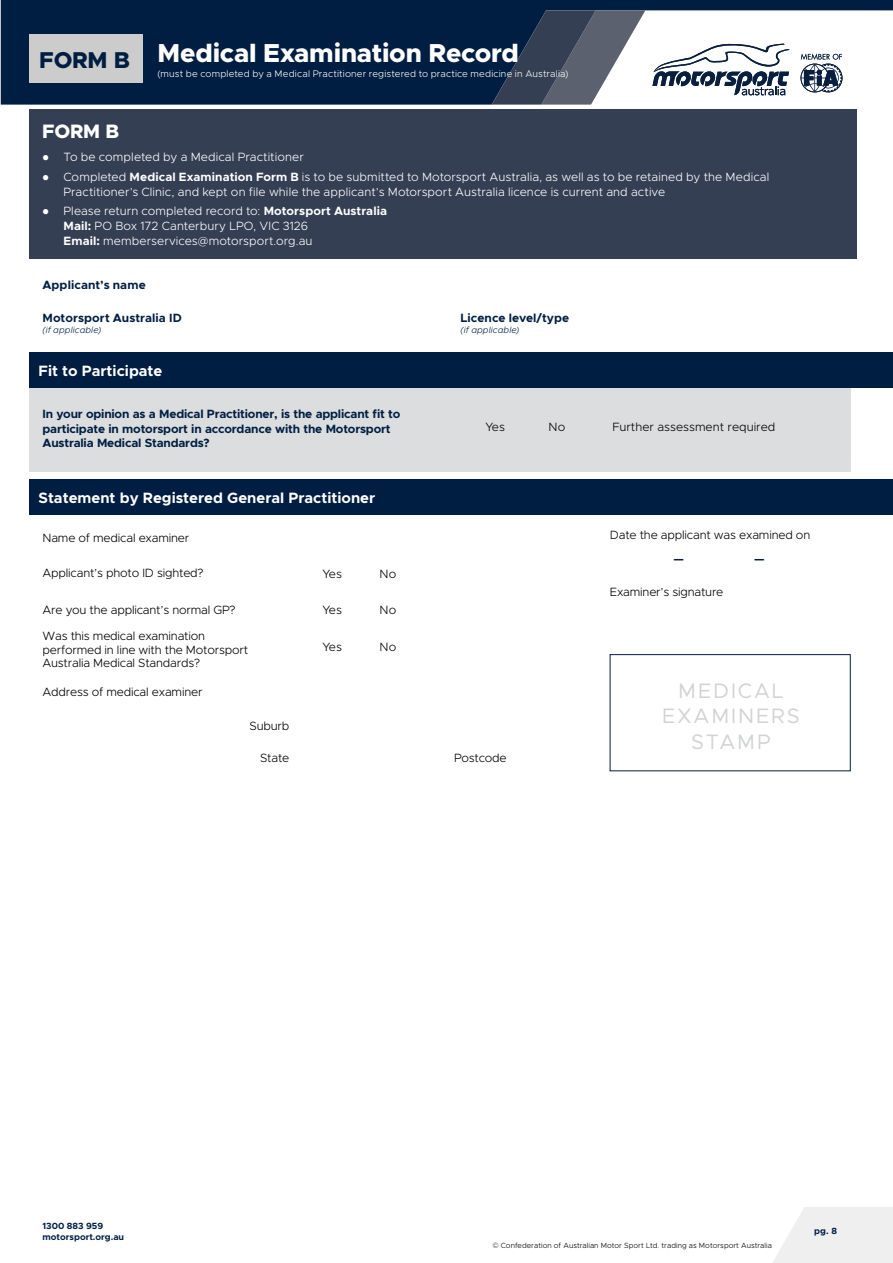
<style>
.page{position:relative;width:893px;height:1263px;background:#fff}
.page>*{position:absolute;margin:0;border:0;box-sizing:border-box;transform-origin:0 0}
.t1{font:800 26.1px "Metropolis";letter-spacing:-.01em;color:#fff}
.t2{font:800 22.95px "Metropolis";color:#001e42}
.t3{font:21px/25.2px "Metropolis";letter-spacing:.09em;color:#d1d3d4;text-align:center}
.t4{font:800 19.5px "Metropolis";color:#fff}
.t5{font:700 15px "Metropolis";color:#fff}
.t6{font:300 12px/15px "Metropolis";letter-spacing:.01em;color:#fff}
.t7{font:300 12px/13.5px "Metropolis";letter-spacing:-.015em;color:#000}
.t8{font:700 12px/14.4px "Metropolis";letter-spacing:-.015em;color:#001e42}
.t9{font:700 12px "Metropolis";letter-spacing:.01em;color:#001e42}
.t10{font:700 12px "Metropolis";letter-spacing:.005em;color:#001e42}
.t11{font:300 9.6px "Metropolis";letter-spacing:.015em;color:#fff}
.t12{font:700 9px/10.8px "Metropolis";color:#001e42}
.t13{font:italic 300 9px "Metropolis";letter-spacing:.015em;color:#001e42}
.t14{font:300 7.5px "Metropolis";color:#000}
.s1{font-family:"Helvetica";font-weight:400}
.s2{font-weight:700}
.s3{font-family:"Montserrat";font-style:italic}
</style>
<div class="page">
<svg style="left:773px;top:1207px;width:120px;height:56px"></svg>
<svg style="left:1px;top:0;width:892px;height:105px;fill:#001e42"></svg>
<svg style="left:492px;top:10px;width:153px;height:95px"></svg>
<div style="left:30px;top:34px;width:113px;height:49px;background:#ccc"></div>
<div style="left:30px;top:110px;width:827px;height:149px;background:#353f54"></div>
<div style="left:30px;top:479px;width:863px;height:36px;background:#001e42"></div>
<div style="left:610px;top:654px;width:240px;height:117px;border:1px solid #001e42"></div>
<div style="left:30px;top:385px;width:821px;height:86px;background:#dcddde"></div>
<div style="left:30px;top:352px;width:863px;height:35px;background:#001e42"></div>
<h2 class="t2" style="left:39px;top:46px;width:92px">FORM B</h2>
<h1 class="t1" style="left:158px;top:36px;width:363px">Medical Examination Record</h1>
<p class="t11" style="left:158px;top:68px;width:412px">(must be completed by a Medical Practitioner registered to practice medicine in Australia)</p>
<h3 class="t4" style="left:42px;top:119px;width:79px">FORM B</h3>
<p class="t6" style="left:42px;top:150px;width:263px"><span class="s1">●</span> To be completed by a Medical Practitioner</p>
<p class="t6" style="left:64px;top:169px;width:707px;text-indent:-21px"><span class="s1">●</span> Completed <span class="s2">Medical Examination Form B</span> is to be submitted to Motorsport Australia, as well as to be retained by the Medical<br>Practitioner’s Clinic, and kept on file while the applicant’s Motorsport Australia licence is current and active</p>
<p class="t6" style="left:64px;top:203px;width:325px;text-indent:-21px"><span class="s1">●</span> Please return completed record to: <span class="s2">Motorsport Australia<br>Mail:</span> PO Box 172 Canterbury LPO, VIC 3126<br><span class="s2">Email:</span> memberservices@motorsport.org.au</p>
<p class="t9" style="left:43px;top:277px;width:105px">Applicant’s name</p>
<p class="t9" style="left:43px;top:311px;width:141px">Motorsport Australia ID</p>
<p class="t13" style="left:43px;top:324px;width:60px">(if applicable)</p>
<p class="t10" style="left:461px;top:311px;width:110px">Licence level/type</p>
<p class="t13" style="left:461px;top:324px;width:60px">(if applicable)</p>
<p class="t5" style="left:39px;top:361px;width:125px">Fit to Participate</p>
<p class="t8" style="left:43px;top:407px;width:359px">In your opinion as a Medical Practitioner, is the applicant fit to participate in motorsport in accordance with the Motorsport<br>Australia Medical Standards?</p>
<p class="t5" style="left:39px;top:488px;width:338px">Statement by Registered General Practitioner</p>
<p class="t7" style="left:43px;top:531px;width:148px">Name of medical examiner</p>
<p class="t7" style="left:43px;top:566px;width:163px">Applicant’s photo ID sighted?</p>
<p class="t7" style="left:43px;top:603px;width:195px">Are you the applicant’s normal GP?</p>
<p class="t7" style="left:43px;top:629px;width:207px">Was this medical examination performed in line with the Motorsport<br>Australia Medical Standards?</p>
<p class="t7" style="left:322px;top:567px;width:21px">Yes</p>
<p class="t7" style="left:380px;top:567px;width:18px">No</p>
<p class="t7" style="left:322px;top:603px;width:21px">Yes</p>
<p class="t7" style="left:380px;top:603px;width:18px">No</p>
<p class="t7" style="left:322px;top:640px;width:21px">Yes</p>
<p class="t7" style="left:380px;top:640px;width:18px">No</p>
<p class="t7" style="left:485px;top:420px;width:21px">Yes</p>
<p class="t7" style="left:549px;top:420px;width:18px">No</p>
<p class="t7" style="left:612px;top:420px;width:165px">Further assessment required</p>
<p class="t7" style="left:610px;top:528px;width:202px">Date the applicant was examined on</p>
<p class="t8" style="left:673px;top:551px;width:12px">—</p>
<p class="t8" style="left:754px;top:551px;width:12px">—</p>
<p class="t7" style="left:610px;top:585px;width:115px">Examiner’s signature</p>
<p class="t7" style="left:43px;top:685px;width:161px">Address of medical examiner</p>
<p class="t7" style="left:250px;top:719px;width:41px">Suburb</p>
<p class="t7" style="left:260px;top:751px;width:31px">State</p>
<p class="t7" style="left:454px;top:751px;width:54px">Postcode</p>
<h3 class="t3" style="left:662px;top:678px;width:139px">MEDICAL<br>EXAMINERS<br>STAMP</h3>
<p class="t12" style="left:43px;top:1220px;width:83px">1300 883 959 motorsport.org.au</p>
<p class="t14" style="left:493px;top:1240px;width:281px"><span class="s3">©</span> Confederation of Australian Motor Sport Ltd. trading as Motorsport Australia</p>
<p class="t12" style="left:814px;top:1225px;width:25px">pg. 8</p>
</div>
